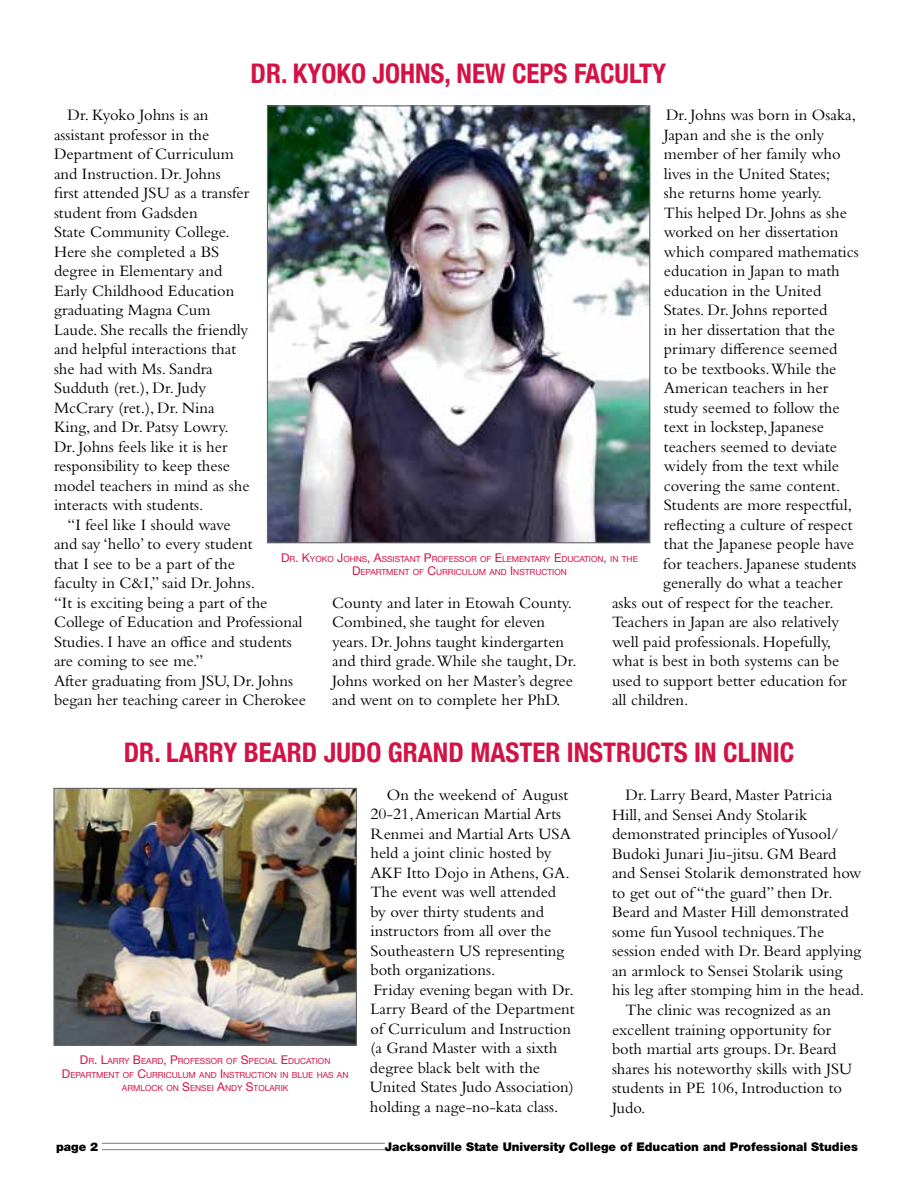
<style>
.page{position:relative;width:918px;height:1188px;background:#fff}
.page>*{position:absolute;margin:0;border:0;box-sizing:border-box;transform-origin:0 0}
.t1{font:700 condensed 27px "Helvetica Neue";color:#d31245}
.t2{font:16.5px/19.5px "Bembo Std";color:#000}
.t3{font:900 12px "Helvetica Neue";color:#000}
.t4{font:8.4px/13.5px "Helvetica Neue";color:#d31245;text-align:center}
.s1{font-size:12px}
</style>
<div class="page">
<img style="left:269px;top:107px;width:379px;height:434px">
<img style="left:55px;top:790px;width:300px;height:254px">
<div style="left:53px;top:788px;width:304px;height:258px;border:1px solid #636466"></div>
<hr style="left:102px;top:1143px;width:283px;height:1px;background:#939598">
<hr style="left:102px;top:1149px;width:283px;height:1px;background:#939598">
<h1 class="t1" style="left:251px;top:57px;width:417px">DR. KYOKO JOHNS, NEW CEPS FACULTY</h1>
<p class="t2" style="left:54px;top:105px;width:197px;text-indent:13px">Dr. Kyoko Johns is an assistant professor in the<br>Department of Curriculum and Instruction. Dr. Johns<br>first attended JSU as a transfer student from Gadsden<br>State Community College.<br>Here she completed a BS degree in Elementary and<br>Early Childhood Education graduating Magna Cum<br>Laude. She recalls the friendly and helpful interactions that she had with Ms. Sandra<br>Sudduth (ret.), Dr. Judy<br>McCrary (ret.), Dr. Nina<br>King, and Dr. Patsy Lowry.<br>Dr. Johns feels like it is her responsibility to keep these model teachers in mind as she interacts with students.</p>
<p class="t2" style="left:54px;top:515px;width:254px;text-indent:13px">“I feel like I should wave<br>and say ‘hello’ to every student<br>that I see to be a part of the<br>faculty in C&amp;I,” said Dr. Johns.<br>“It is exciting being a part of the<br>College of Education and Professional<br>Studies. I have an office and students are coming to see me.”<br>After graduating from JSU, Dr. Johns began her teaching career in Cherokee</p>
<p class="t2" style="left:666px;top:105px;width:192px">Dr. Johns was born in Osaka,</p>
<p class="t2" style="left:664px;top:124px;width:162px">Japan and she is the only</p>
<p class="t2" style="left:664px;top:144px;width:178px">member of her family who</p>
<p class="t2" style="left:664px;top:163px;width:168px">lives in the United States;</p>
<p class="t2" style="left:664px;top:183px;width:159px">she returns home yearly.</p>
<p class="t2" style="left:664px;top:202px;width:185px">This helped Dr. Johns as she</p>
<p class="t2" style="left:664px;top:222px;width:176px">worked on her dissertation</p>
<p class="t2" style="left:664px;top:241px;width:197px">which compared mathematics</p>
<p class="t2" style="left:664px;top:261px;width:178px">education in Japan to math</p>
<p class="t2" style="left:664px;top:281px;width:159px">education in the United</p>
<p class="t2" style="left:664px;top:300px;width:165px">States. Dr. Johns reported</p>
<p class="t2" style="left:664px;top:320px;width:173px">in her dissertation that the</p>
<p class="t2" style="left:664px;top:339px;width:175px">primary difference seemed</p>
<p class="t2" style="left:664px;top:359px;width:174px">to be textbooks.While the</p>
<p class="t2" style="left:664px;top:378px;width:166px">American teachers in her</p>
<p class="t2" style="left:664px;top:398px;width:177px">study seemed to follow the</p>
<p class="t2" style="left:664px;top:417px;width:162px">text in lockstep, Japanese</p>
<p class="t2" style="left:664px;top:437px;width:175px">teachers seemed to deviate</p>
<p class="t2" style="left:664px;top:456px;width:177px">widely from the text while</p>
<p class="t2" style="left:664px;top:476px;width:178px">covering the same content.</p>
<p class="t2" style="left:664px;top:495px;width:190px">Students are more respectful,</p>
<p class="t2" style="left:664px;top:515px;width:190px">reflecting a culture of respect</p>
<p class="t2" style="left:664px;top:534px;width:192px">that the Japanese people have</p>
<p class="t2" style="left:663px;top:554px;width:195px">for teachers. Japanese students</p>
<p class="t2" style="left:663px;top:573px;width:181px">generally do what a teacher</p>
<p class="t2" style="left:612px;top:593px;width:223px">asks out of respect for the teacher.</p>
<p class="t2" style="left:612px;top:612px;width:229px">Teachers in Japan are also relatively</p>
<p class="t2" style="left:612px;top:632px;width:221px">well paid professionals. Hopefully,</p>
<p class="t2" style="left:612px;top:651px;width:229px">what is best in both systems can be</p>
<p class="t2" style="left:612px;top:671px;width:237px">used to support better education for</p>
<p class="t2" style="left:612px;top:690px;width:78px">all children.</p>
<p class="t4" style="left:281px;top:552px;width:358px"><span class="s1">D</span>R<span class="s1">. K</span>YOKO <span class="s1">J</span>OHNS<span class="s1">, A</span>SSISTANT <span class="s1">P</span>ROFESSOR OF <span class="s1">E</span>LEM ENTARY <span class="s1">E</span>DUCATION<span class="s1">,</span> IN THE<br><span class="s1">D</span>EPARTM ENT OF <span class="s1">C</span>URRICULUM AND <span class="s1">I</span> NSTRUCTION</p>
<p class="t2" style="left:332px;top:592px;width:246px">County and later in Etowah County.<br>Combined, she taught for eleven years. Dr. Johns taught kindergarten and third grade.While she taught, Dr.<br>Johns worked on her Master’s degree and went on to complete her PhD.</p>
<h1 class="t1" style="left:124px;top:736px;width:670px">DR. LARRY BEARD JUDO GRAND MASTER INSTRUCTS IN CLINIC</h1>
<p class="t4" style="left:62px;top:1054px;width:288px"><span class="s1">D</span>R<span class="s1">. L</span>ARRY <span class="s1">B</span>EARD<span class="s1">, P</span>ROFESSOR OF <span class="s1">S</span>PECIAL <span class="s1">E</span>DUCATION<br><span class="s1">D</span>EPARTM ENT OF <span class="s1">C</span>URRICULUM AND <span class="s1">I</span> NSTRUCTION IN BLUE HAS AN<br>ARM LOCK ON <span class="s1">S</span>ENSEI <span class="s1">A</span>NDY <span class="s1">S</span>TOLARIK</p>
<p class="t2" style="left:370px;top:785px;width:206px;text-indent:17px">On the weekend of August<br>20-21, American Martial Arts<br>Renmei and Martial Arts USA held a joint clinic hosted by<br>AKF Itto Dojo in Athens, GA.<br>The event was well attended by over thirty students and instructors from all over the<br>Southeastern US representing both organizations.<br>Friday evening began with Dr.<br>Larry Beard of the Department of Curriculum and Instruction (a Grand Master with a sixth degree black belt with the<br>United States Judo Association) holding a nage-no-kata class.</p>
<p class="t2" style="left:625px;top:785px;width:208px">Dr. Larry Beard, Master Patricia</p>
<p class="t2" style="left:612px;top:805px;width:197px">Hill, and Sensei Andy Stolarik</p>
<p class="t2" style="left:612px;top:824px;width:228px">demonstrated principles of Yusool/</p>
<p class="t2" style="left:612px;top:844px;width:226px">Budoki Junari Jiu-jitsu. GM Beard</p>
<p class="t2" style="left:612px;top:863px;width:251px">and Sensei Stolarik demonstrated how</p>
<p class="t2" style="left:612px;top:883px;width:222px">to get out of “the guard” then Dr.</p>
<p class="t2" style="left:612px;top:902px;width:238px">Beard and Master Hill demonstrated</p>
<p class="t2" style="left:612px;top:922px;width:214px">some fun Yusool techniques.The</p>
<p class="t2" style="left:612px;top:941px;width:251px">session ended with Dr. Beard applying</p>
<p class="t2" style="left:612px;top:961px;width:232px">an armlock to Sensei Stolarik using</p>
<p class="t2" style="left:612px;top:980px;width:254px">his leg after stomping him in the head.</p>
<p class="t2" style="left:625px;top:1000px;width:207px">The clinic was recognized as an</p>
<p class="t2" style="left:612px;top:1019px;width:221px">excellent training opportunity for</p>
<p class="t2" style="left:612px;top:1039px;width:226px">both martial arts groups. Dr. Beard</p>
<p class="t2" style="left:612px;top:1058px;width:242px">shares his noteworthy skills with JSU</p>
<p class="t2" style="left:612px;top:1078px;width:232px">students in PE 106, Introduction to</p>
<p class="t2" style="left:612px;top:1097px;width:35px">Judo.</p>
<p class="t3" style="left:56px;top:1139px;width:44px">page 2</p>
<p class="t3" style="left:385px;top:1139px;width:475px">Jacksonville State University College of Education and Professional Studies</p>
</div>
